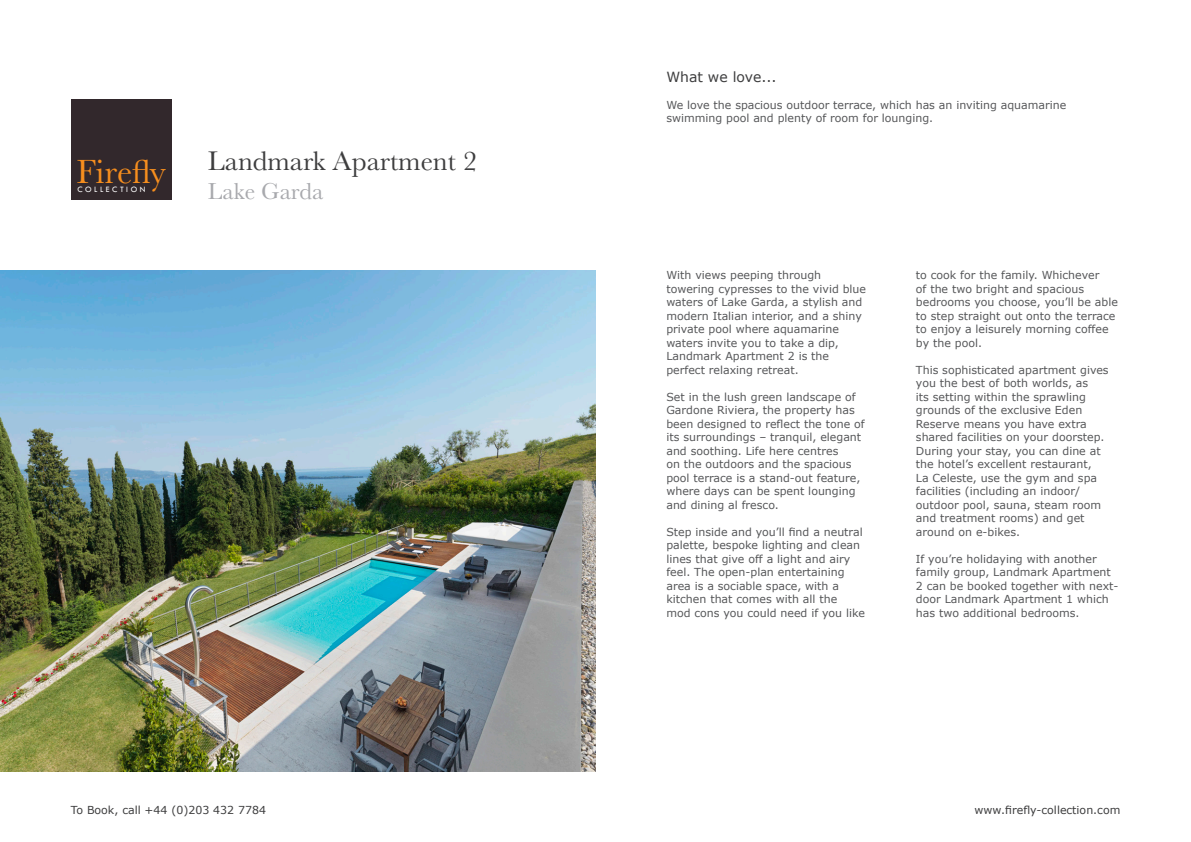
<style>
.page{position:relative;width:1191px;height:842px;background:#fff}
.page>*{position:absolute;margin:0;border:0;box-sizing:border-box;transform-origin:0 0}
.t1{font:34.9px "Baskerville";color:#f68e1e}
.t2{font:28px "Baskerville";color:#3e3e3f}
.t3{font:24px "Baskerville";color:#a8a9ad}
.t4{font:14px "Verdana";color:#3e3e3f}
.t5{font:11px/13.5px "Verdana";color:#57585a}
.t6{font:11px "Verdana";color:#3e3e3f}
.t7{font:8.5px "Tw Cen MT Std";letter-spacing:.3em;color:#fff}
</style>
<div class="page">
<div style="left:71px;top:99px;width:101px;height:101px;background:#32282c"></div>
<img style="left:0;top:271px;width:595px;height:500px">
<p class="t1" style="left:77px;top:149px;width:91px">Firefly</p>
<p class="t7" style="left:77px;top:184px;width:70px">COLLECTION</p>
<p class="t2" style="left:208px;top:143px;width:270px">Landmark Apartment 2</p>
<p class="t3" style="left:208px;top:176px;width:117px">Lake Garda</p>
<p class="t6" style="left:71px;top:802px;width:197px">To Book, call +44 (0)203 432 7784</p>
<p class="t4" style="left:666px;top:68px;width:112px">What we love...</p>
<p class="t5" style="left:666px;top:98px;width:401px">We love the spacious outdoor terrace, which has an inviting aquamarine swimming pool and plenty of room for lounging.</p>
<p class="t5" style="left:666px;top:269px;width:201px">With views peeping through towering cypresses to the vivid blue waters of Lake Garda, a stylish and modern Italian interior, and a shiny private pool where aquamarine waters invite you to take a dip,<br>Landmark Apartment 2 is the perfect relaxing retreat.</p>
<p class="t5" style="left:666px;top:390px;width:200px">Set in the lush green landscape of<br>Gardone Riviera, the property has been designed to reflect the tone of its surroundings – tranquil, elegant and soothing. Life here centres<br>on the outdoors and the spacious pool terrace is a stand-out feature, where days can be spent lounging and dining al fresco.</p>
<p class="t5" style="left:666px;top:525px;width:200px">Step inside and you’ll find a neutral palette, bespoke lighting and clean lines that give off a light and airy feel. The open-plan entertaining area is a sociable space, with a kitchen that comes with all the<br>mod cons you could need if you like</p>
<p class="t5" style="left:916px;top:269px;width:203px">to cook for the family. Whichever<br>of the two bright and spacious bedrooms you choose, you’ll be able to step straight out onto the terrace to enjoy a leisurely morning coffee by the pool.</p>
<p class="t5" style="left:916px;top:363px;width:194px">This sophisticated apartment gives you the best of both worlds, as<br>its setting within the sprawling grounds of the exclusive Eden<br>Reserve means you have extra shared facilities on your doorstep.<br>During your stay, you can dine at the hotel’s excellent restaurant,<br>La Celeste, use the gym and spa facilities (including an indoor/ outdoor pool, sauna, steam room and treatment rooms) and get around on e-bikes.</p>
<p class="t5" style="left:916px;top:552px;width:204px">If you’re holidaying with another family group, Landmark Apartment<br>2 can be booked together with next&shy;door Landmark Apartment 1 which has two additional bedrooms.</p>
<p class="t6" style="left:974px;top:802px;width:147px">www.firefly-collection.com</p>
</div>
